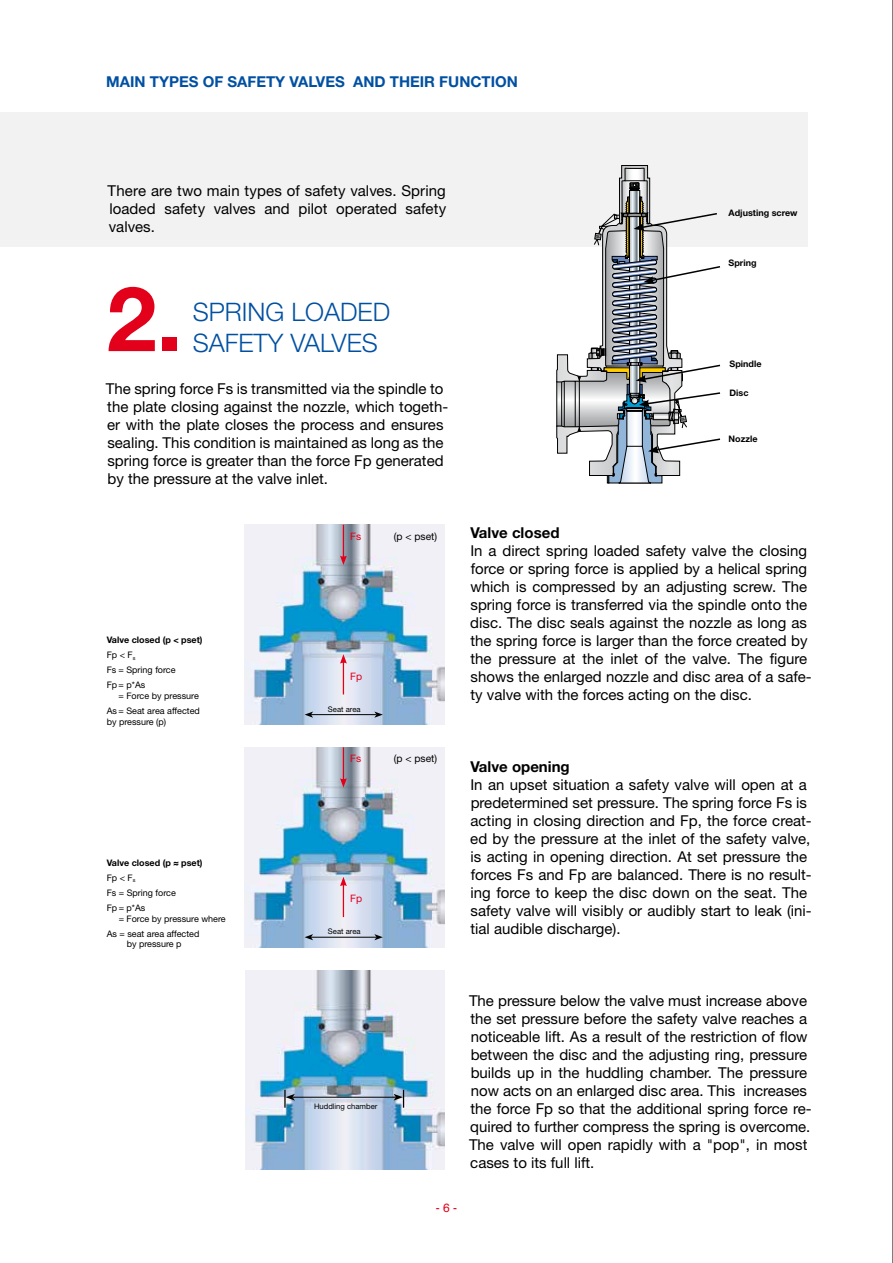
<style>
.page{position:relative;width:893px;height:1263px;background:#fff}
.page>*{position:absolute;margin:0;border:0;box-sizing:border-box;transform-origin:0 0}
.t1{font:700 90px "Helvetica Neue LT Pro";color:#e2001a}
.t2{font:300 25.5px "Helvetica Neue LT Pro";color:#0050a2}
.t3{font:15px/18px "Helvetica Neue LT Pro";color:#000}
.t4{font:700 15px "Helvetica Neue LT Pro";color:#0050a2}
.t5{font:700 15px "Helvetica Neue LT Pro";color:#000}
.t6{font:12px "Helvetica";color:#e2001a}
.t7{font:10.2px "Helvetica Neue LT Pro";color:#000}
.t8{font:10.2px "Helvetica Neue LT Pro";color:#e2001a}
.t9{font:9px/15px "Helvetica Neue LT Pro";color:#000}
.t10{font:700 9px "Helvetica Neue LT Pro";color:#000}
.t11{font:7.65px "Helvetica Neue LT Pro";color:#000}
.s1{font-weight:700}
</style>
<div class="page">
<div style="left:0;top:112px;width:808px;height:135px;background:#f2f2f3"></div>
<hr style="left:892px;top:0;width:1px;height:1263px;background:#000">
<img style="left:244px;top:525px;width:200px;height:200px">
<hr style="left:343px;top:525px;width:1px;height:33px;background:#e2001a">
<svg style="left:340px;top:556px;width:7px;height:9px"></svg>
<hr style="left:343px;top:661px;width:1px;height:33px;background:#e2001a">
<svg style="left:340px;top:654px;width:7px;height:10px"></svg>
<hr style="left:311px;top:714px;width:65px;height:1px;background:#000">
<svg style="left:305px;top:711px;width:8px;height:7px"></svg>
<svg style="left:374px;top:711px;width:9px;height:7px"></svg>
<img style="left:244px;top:747px;width:200px;height:200px">
<hr style="left:343px;top:747px;width:1px;height:33px;background:#e2001a">
<svg style="left:340px;top:778px;width:7px;height:10px"></svg>
<hr style="left:343px;top:884px;width:1px;height:33px;background:#e2001a">
<svg style="left:340px;top:877px;width:7px;height:9px"></svg>
<hr style="left:311px;top:937px;width:65px;height:1px;background:#000">
<svg style="left:305px;top:934px;width:8px;height:6px"></svg>
<svg style="left:374px;top:934px;width:9px;height:6px"></svg>
<img style="left:245px;top:970px;width:199px;height:199px">
<hr style="left:293px;top:1097px;width:103px;height:1px;background:#000">
<svg style="left:284px;top:1090px;width:11px;height:18px"></svg>
<svg style="left:394px;top:1090px;width:10px;height:18px"></svg>
<svg style="left:557px;top:165px;width:164px;height:318px"></svg>
<p class="t4" style="left:106px;top:72px;width:413px">MAIN TYPES OF SAFETY VALVES AND THEIR FUNCTION</p>
<p class="t3" style="left:108px;top:181px;width:340px;text-align:justify">There are two main types of safety valves. Spring loaded safety valves and pilot operated safety valves.</p>
<h1 class="t1" style="left:107px;top:262px;width:77px">2.</h1>
<h2 class="t2" style="left:193px;top:296px;width:199px">SPRING LOADED</h2>
<h2 class="t2" style="left:193px;top:327px;width:187px">SAFETY VALVES</h2>
<p class="t3" style="left:106px;top:379px;width:344px">The spring force Fs is transmitted via the spindle to the plate closing against the nozzle, which togeth&shy;er with the plate closes the process and ensures sealing. This condition is maintained as long as the spring force is greater than the force Fp generated by the pressure at the valve inlet.</p>
<p class="t10" style="left:729px;top:207px;width:70px">Adjusting screw</p>
<p class="t10" style="left:729px;top:257px;width:29px">Spring</p>
<p class="t10" style="left:729px;top:358px;width:33px">Spindle</p>
<p class="t10" style="left:729px;top:387px;width:20px">Disc</p>
<p class="t10" style="left:729px;top:433px;width:30px">Nozzle</p>
<p class="t9" style="left:107px;top:632px;width:97px"><span class="s1">Valve closed (p &lt; pset)<br></span>Fp &lt; F<sub>s<br></sub>Fs = Spring force<br>Fp = p*As</p>
<p class="t9" style="left:107px;top:688px;width:95px;text-align:right">= Force by pressure<br>As = Seat area affected</p>
<p class="t9" style="left:107px;top:714px;width:61px">by pressure (p)</p>
<p class="t9" style="left:107px;top:855px;width:97px"><span class="s1">Valve closed (p ≈ pset)<br></span>Fp &lt; F<sub>s<br></sub>Fs = Spring force<br>Fp = p*As</p>
<p class="t9" style="left:107px;top:911px;width:121px;text-indent:12px">= Force by pressure where<br>As = seat area affected</p>
<p class="t9" style="left:127px;top:936px;width:56px">by pressure p</p>
<p class="t8" style="left:350px;top:530px;width:13px">Fs</p>
<p class="t7" style="left:394px;top:530px;width:45px">(p &lt; pset)</p>
<p class="t8" style="left:350px;top:670px;width:13px">Fp</p>
<p class="t11" style="left:328px;top:704px;width:34px">Seat area</p>
<p class="t8" style="left:350px;top:752px;width:13px">Fs</p>
<p class="t7" style="left:394px;top:752px;width:45px">(p &lt; pset)</p>
<p class="t8" style="left:350px;top:892px;width:13px">Fp</p>
<p class="t11" style="left:328px;top:927px;width:34px">Seat area</p>
<p class="t5" style="left:470px;top:523px;width:91px">Valve closed</p>
<p class="t3" style="left:470px;top:541px;width:343px">In a direct spring loaded safety valve the closing force or spring force is applied by a helical spring which is compressed by an adjusting screw. The spring force is transferred via the spindle onto the disc. The disc seals against the nozzle as long as the spring force is larger than the force created by the pressure at the inlet of the valve. The figure shows the enlarged nozzle and disc area of a safe&shy;ty valve with the forces acting on the disc.</p>
<p class="t5" style="left:470px;top:757px;width:101px">Valve opening</p>
<p class="t3" style="left:470px;top:775px;width:343px">In an upset situation a safety valve will open at a predetermined set pressure. The spring force Fs is acting in closing direction and Fp, the force creat&shy;ed by the pressure at the inlet of the safety valve, is acting in opening direction. At set pressure the forces Fs and Fp are balanced. There is no result&shy;ing force to keep the disc down on the seat. The safety valve will visibly or audibly start to leak (ini&shy;tial audible discharge).</p>
<p class="t11" style="left:314px;top:1101px;width:65px">Huddling chamber</p>
<p class="t3" style="left:469px;top:991px;width:344px">The pressure below the valve must increase above the set pressure before the safety valve reaches a noticeable lift. As a result of the restriction of flow between the disc and the adjusting ring, pressure builds up in the huddling chamber. The pressure now acts on an enlarged disc area. This increases the force Fp so that the additional spring force re&shy;quired to further compress the spring is overcome.<br>The valve will open rapidly with a "pop", in most cases to its full lift.</p>
<p class="t6" style="left:436px;top:1199px;width:23px">- 6 -</p>
</div>
